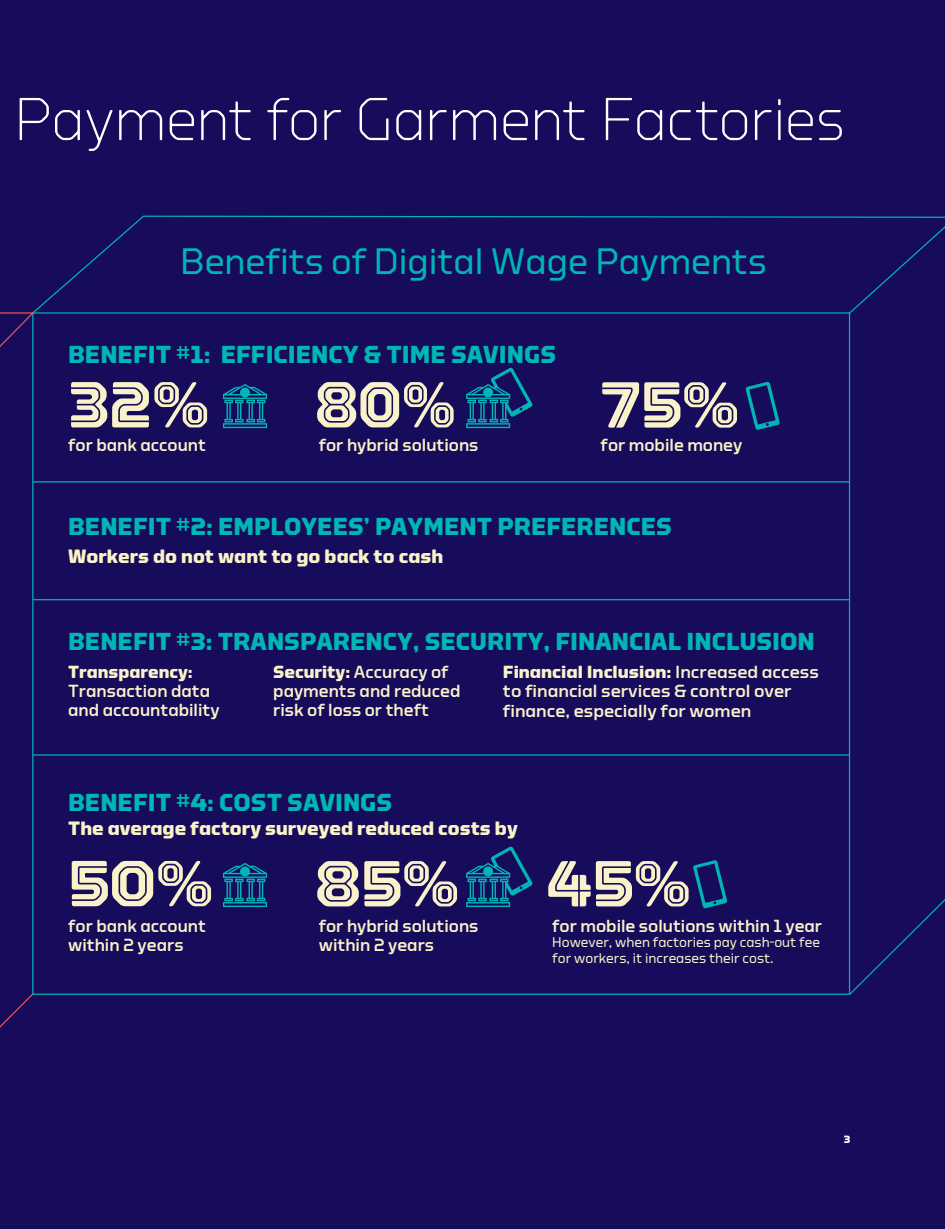
<style>
.page{position:relative;width:945px;height:1229px;background:#fff}
.page>*{position:absolute;margin:0;border:0;box-sizing:border-box;transform-origin:0 0}
.t1{font:64.75px "Torque Inline";color:#faf2c9}
.t2{font:64.75px "Torque Inline";color:#faf2c9;scale:.94 1}
.t3{font:300 60.38px "Torque";letter-spacing:-.015em;color:#fff}
.t4{font:36.75px "Torque";color:#00b5b5}
.t5{font:700 24.5px "Torque";color:#00b5b5}
.t6{font:700 19.25px "Torque";color:#faf2c9}
.t7{font:500 17.5px/19.2px "Torque";color:#faf2c9}
.t8{font:700 17.5px "Torque";color:#faf2c9}
.t9{font:14px/15.8px "Torque";color:#faf2c9}
.t10{font:700 10.5px "Torque";color:#fff}
.s1{font-weight:700}
</style>
<div class="page">
<div style="left:0;top:0;width:945px;height:1228px;background:#160c5b"></div>
<svg style="left:0;top:994px;width:35px;height:34px"></svg>
<svg style="left:848px;top:807px;width:97px;height:188px"></svg>
<svg style="left:33px;top:215px;width:912px;height:100px"></svg>
<hr style="left:33px;top:481px;width:817px;height:1px;background:#00b5b5">
<hr style="left:33px;top:599px;width:817px;height:1px;background:#00b5b5">
<hr style="left:33px;top:754px;width:817px;height:1px;background:#00b5b5">
<svg style="left:0;top:312px;width:36px;height:99px"></svg>
<svg style="left:223px;top:902px;width:44px;height:5px"></svg>
<svg style="left:223px;top:863px;width:44px;height:38px"></svg>
<svg style="left:693px;top:860px;width:34px;height:48px"></svg>
<svg style="left:466px;top:902px;width:44px;height:5px"></svg>
<svg style="left:466px;top:846px;width:67px;height:55px"></svg>
<svg style="left:223px;top:423px;width:44px;height:5px"></svg>
<svg style="left:223px;top:384px;width:44px;height:38px"></svg>
<svg style="left:745px;top:381px;width:35px;height:49px"></svg>
<svg style="left:466px;top:423px;width:44px;height:5px"></svg>
<svg style="left:466px;top:367px;width:67px;height:55px"></svg>
<h2 class="t3" style="left:14px;top:85px;width:832px">Payment for Garment Factories</h2>
<h3 class="t4" style="left:180px;top:241px;width:588px">Benefits of Digital Wage Payments</h3>
<h3 class="t5" style="left:68px;top:340px;width:489px">BENEFIT #1: EFFICIENCY &amp; TIME SAVINGS</h3>
<h1 class="t2" style="left:315px;top:368px;width:150px">80%</h1>
<p class="t7" style="left:319px;top:435px;width:161px">for hybrid solutions</p>
<h1 class="t1" style="left:68px;top:368px;width:141px">32%</h1>
<p class="t7" style="left:68px;top:435px;width:139px">for bank account</p>
<h1 class="t1" style="left:601px;top:368px;width:139px">75%</h1>
<p class="t7" style="left:601px;top:435px;width:143px">for mobile money</p>
<h3 class="t5" style="left:68px;top:512px;width:605px">BENEFIT #2: EMPLOYEES’ PAYMENT PREFERENCES</h3>
<p class="t6" style="left:68px;top:545px;width:377px">Workers do not want to go back to cash</p>
<h3 class="t5" style="left:68px;top:627px;width:748px">BENEFIT #3: TRANSPARENCY, SECURITY, FINANCIAL INCLUSION</h3>
<p class="t7" style="left:273px;top:662px;width:189px"><span class="s1">Security:</span> Accuracy of payments and reduced risk of loss or theft</p>
<p class="t7" style="left:503px;top:662px;width:318px"><span class="s1">Financial Inclusion:</span> Increased access to financial services &amp; control over finance, especially for women</p>
<p class="t8" style="left:68px;top:662px;width:126px">Transparency:</p>
<p class="t7" style="left:68px;top:681px;width:153px">Transaction data and accountability</p>
<h3 class="t5" style="left:68px;top:788px;width:326px">BENEFIT #4: COST SAVINGS</h3>
<p class="t6" style="left:68px;top:817px;width:451px">The average factory surveyed reduced costs by</p>
<h1 class="t1" style="left:68px;top:847px;width:145px">50%</h1>
<p class="t7" style="left:68px;top:915px;width:139px">for bank account within 2 years</p>
<h1 class="t1" style="left:315px;top:847px;width:144px">85%</h1>
<h1 class="t1" style="left:547px;top:847px;width:144px">45%</h1>
<p class="t7" style="left:552px;top:915px;width:271px">for mobile solutions within 1 year</p>
<p class="t9" style="left:552px;top:934px;width:269px">However, when factories pay cash-out fee for workers, it increases their cost.</p>
<p class="t7" style="left:319px;top:915px;width:161px">for hybrid solutions within 2 years</p>
<p class="t10" style="left:844px;top:1133px;width:8px">3</p>
</div>
